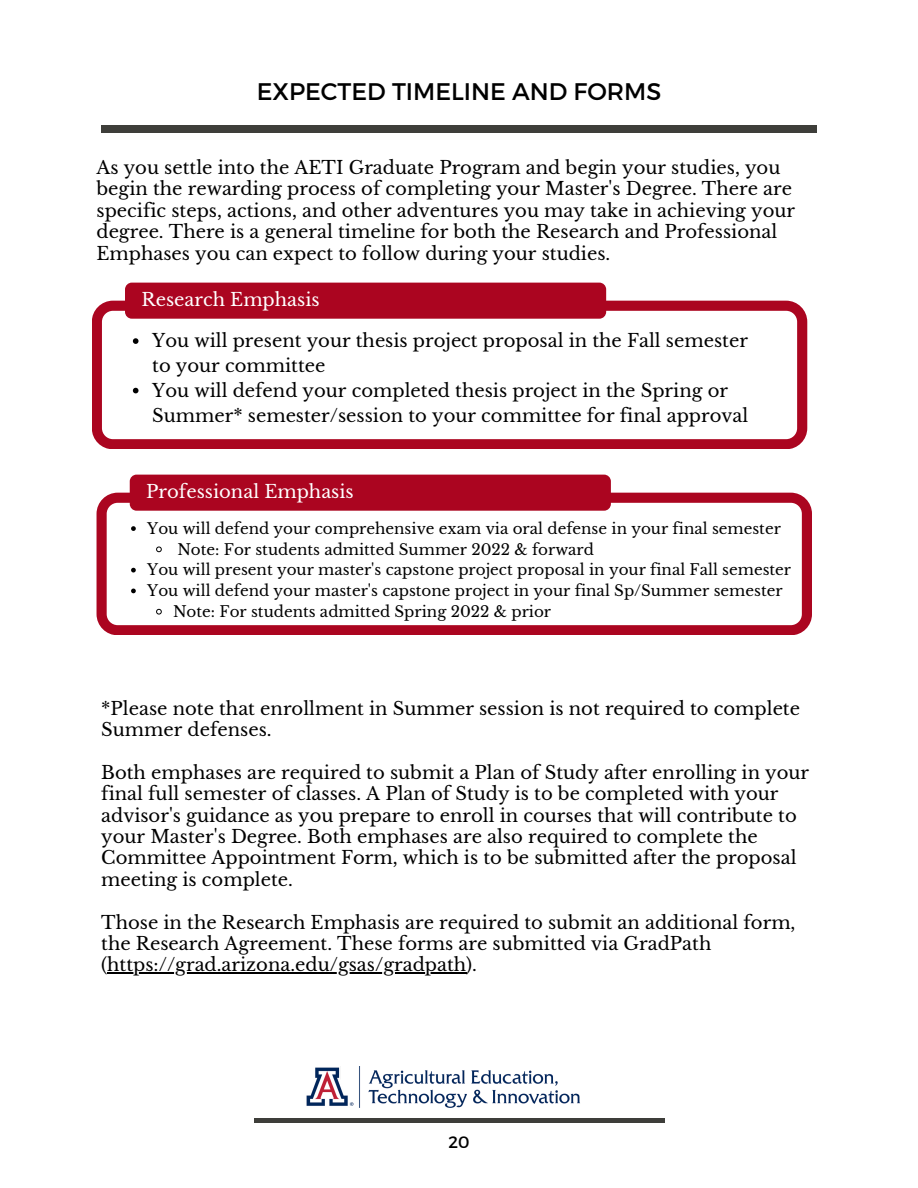
<style>
.page{position:relative;width:918px;height:1188px;background:#fff}
.page>*{position:absolute;margin:0;border:0;box-sizing:border-box;transform-origin:0 0}
.t1{font:24px "Montserrat";color:#000}
.t2{font:18px/21.3px "Libre Baskerville";color:#000}
.t3{font:18px "Libre Baskerville";color:#fff}
.t4{font:16.5px "Montserrat";color:#000}
.t5{font:15.15px "Libre Baskerville";color:#000}
</style>
<div class="page">
<div style="left:101px;top:125px;width:716px;height:8px;background:#3e3e3a"></div>
<img style="left:306px;top:1066px;width:274px;height:42px">
<hr style="left:254px;top:1118px;width:411px;height:4px;background:#3e3e3a">
<hr style="left:107px;top:972px;width:359px;height:2px;background:#000">
<svg style="left:97px;top:493px;width:715px;height:142px"></svg>
<div style="left:130px;top:475px;width:481px;height:36px;background:#ab0520;border-radius:7px"></div>
<svg style="left:131px;top:526px;width:5px;height:5px"></svg>
<svg style="left:155px;top:546px;width:7px;height:7px"></svg>
<svg style="left:131px;top:568px;width:5px;height:5px"></svg>
<svg style="left:131px;top:589px;width:5px;height:4px"></svg>
<svg style="left:155px;top:608px;width:7px;height:7px"></svg>
<svg style="left:92px;top:301px;width:715px;height:148px"></svg>
<div style="left:125px;top:283px;width:481px;height:36px;background:#ab0520;border-radius:7px"></div>
<svg style="left:133px;top:338px;width:6px;height:6px"></svg>
<svg style="left:133px;top:388px;width:6px;height:5px"></svg>
<p class="t1" style="left:257px;top:76px;width:406px">EXPECTED TIMELINE AND FORMS</p>
<p class="t2" style="left:97px;top:157px;width:700px">As you settle into the AETI Graduate Program and begin your studies, you begin the rewarding process of completing your Master's Degree. There are specific steps, actions, and other adventures you may take in achieving your degree. There is a general timeline for both the Research and Professional Emphases you can expect to follow during your studies.</p>
<p class="t3" style="left:142px;top:289px;width:180px">Research Emphasis</p>
<p class="t2" style="left:152px;top:329px;width:597px;line-height:24.8px">You will present your thesis project proposal in the Fall semester to your committee</p>
<p class="t2" style="left:152px;top:378px;width:598px;line-height:24.8px">You will defend your completed thesis project in the Spring or<br>Summer* semester/session to your committee for final approval</p>
<p class="t3" style="left:146px;top:481px;width:209px">Professional Emphasis</p>
<p class="t5" style="left:147px;top:519px;width:635px">You will defend your comprehensive exam via oral defense in your final semester</p>
<p class="t5" style="left:177px;top:540px;width:418px">Note: For students admitted Summer 2022 &amp; forward</p>
<p class="t5" style="left:147px;top:561px;width:645px">You will present your master's capstone project proposal in your final Fall semester</p>
<p class="t5" style="left:147px;top:581px;width:637px">You will defend your master's capstone project in your final Sp/Summer semester</p>
<p class="t5" style="left:173px;top:602px;width:380px">Note: For students admitted Spring 2022 &amp; prior</p>
<p class="t2" style="left:101px;top:698px;width:700px">*Please note that enrollment in Summer session is not required to complete<br>Summer defenses.</p>
<p class="t2" style="left:101px;top:762px;width:709px">Both emphases are required to submit a Plan of Study after enrolling in your final full semester of classes. A Plan of Study is to be completed with your advisor's guidance as you prepare to enroll in courses that will contribute to your Master's Degree. Both emphases are also required to complete the Committee Appointment Form, which is to be submitted after the proposal meeting is complete.</p>
<p class="t2" style="left:101px;top:912px;width:696px">Those in the Research Emphasis are required to submit an additional form, the Research Agreement. These forms are submitted via GradPath (https://grad.arizona.edu/gsas/gradpath).</p>
<p class="t4" style="left:448px;top:1131px;width:23px">20</p>
</div>
